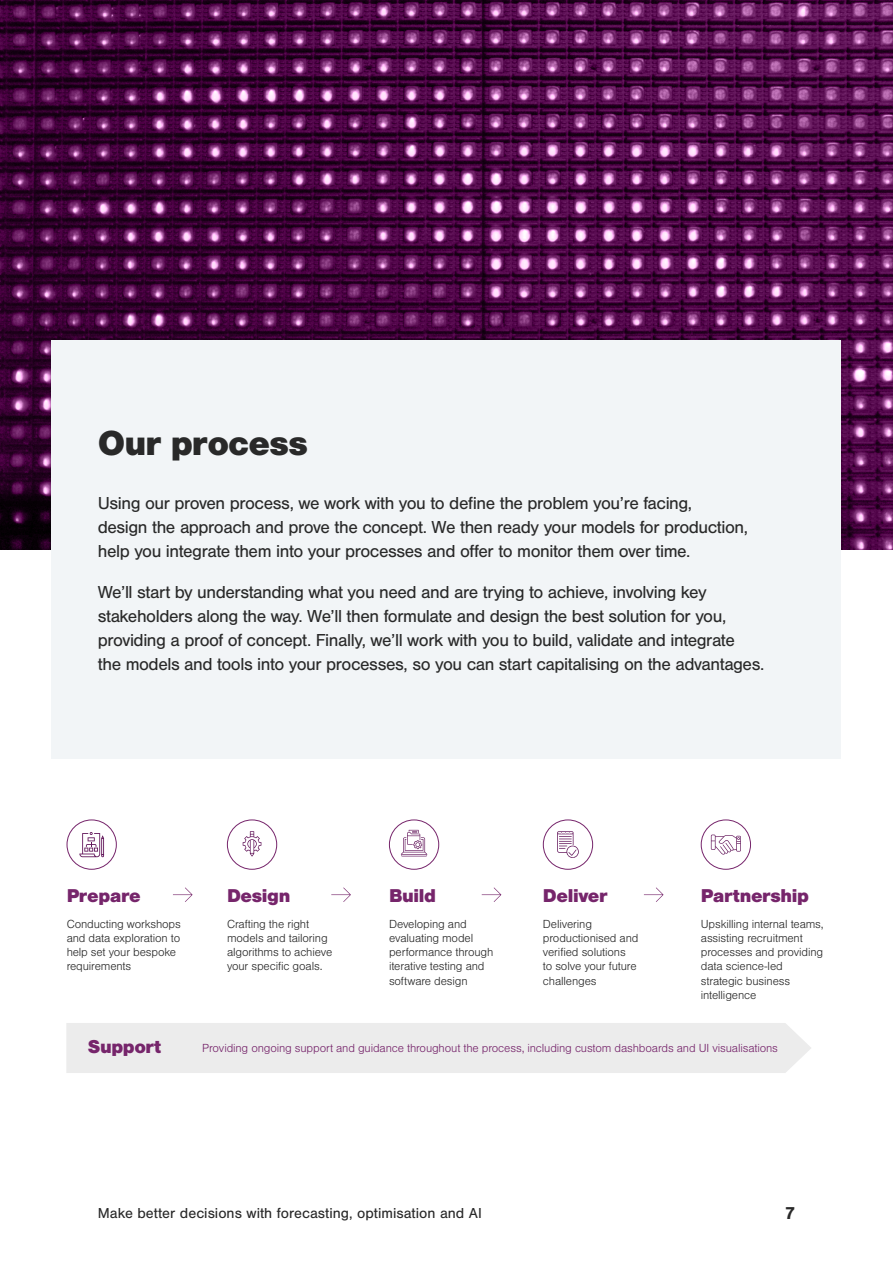
<style>
.page{position:relative;width:893px;height:1263px;background:#fff}
.page>*{position:absolute;margin:0;border:0;box-sizing:border-box;transform-origin:0 0}
.t1{font:900 36px "Nimbus San";letter-spacing:-.025em;color:#292929}
.t2{font:900 19.2px "Nimbus San";letter-spacing:-.02em;color:#76256b}
.t3{font:18px/24px "Nimbus San";letter-spacing:-.025em;color:#292929}
.t4{font:700 18px "Nimbus San";color:#292929}
.t5{font:15px "Nimbus San";color:#292929}
.t6{font:300 12.15px/14.1px "Nimbus San";letter-spacing:-.01em;color:#282828}
.t7{font:300 12.15px "Nimbus San";letter-spacing:-.01em;color:#76256b}
</style>
<div class="page">
<svg style="left:0;top:0;width:893px;height:549px"></svg>
<div style="left:52px;top:340px;width:789px;height:418px;background:#f2f5f7"></div>
<div style="left:701px;top:819px;width:50px;height:51px;border:1px solid #76256b;border-radius:50%"></div>
<div style="left:543px;top:819px;width:50px;height:51px;border:1px solid #76256b;border-radius:50%"></div>
<div style="left:389px;top:819px;width:50px;height:51px;border:1px solid #76256b;border-radius:50%"></div>
<div style="left:227px;top:819px;width:50px;height:51px;border:1px solid #76256b;border-radius:50%"></div>
<div style="left:67px;top:819px;width:50px;height:51px;border:1px solid #76256b;border-radius:50%"></div>
<div style="left:66px;top:1023px;width:745px;height:50px;background:#ececec"></div>
<svg style="left:173px;top:887px;width:20px;height:15px"></svg>
<svg style="left:331px;top:887px;width:20px;height:15px"></svg>
<svg style="left:482px;top:887px;width:19px;height:15px"></svg>
<svg style="left:644px;top:887px;width:20px;height:15px"></svg>
<svg style="left:557px;top:831px;width:22px;height:27px"></svg>
<svg style="left:711px;top:835px;width:30px;height:20px"></svg>
<svg style="left:243px;top:831px;width:18px;height:25px"></svg>
<svg style="left:401px;top:830px;width:26px;height:26px"></svg>
<svg style="left:79px;top:832px;width:25px;height:25px"></svg>
<h1 class="t1" style="left:98px;top:422px;width:212px">Our process</h1>
<p class="t3" style="left:98px;top:492px;width:652px">Using our proven process, we work with you to define the problem you’re facing,<br>design the approach and prove the concept. We then ready your models for production, help you integrate them into your processes and offer to monitor them over time.</p>
<p class="t3" style="left:98px;top:581px;width:668px">We’ll start by understanding what you need and are trying to achieve, involving key stakeholders along the way. We’ll then formulate and design the best solution for you, providing a proof of concept. Finally, we’ll work with you to build, validate and integrate<br>the models and tools into your processes, so you can start capitalising on the advantages.</p>
<p class="t2" style="left:67px;top:884px;width:76px">Prepare</p>
<p class="t2" style="left:227px;top:884px;width:65px">Design</p>
<p class="t2" style="left:389px;top:884px;width:49px">Build</p>
<p class="t2" style="left:543px;top:884px;width:66px">Deliver</p>
<p class="t2" style="left:701px;top:884px;width:110px">Partnership</p>
<p class="t6" style="left:67px;top:917px;width:116px">Conducting workshops and data exploration to help set your bespoke requirements</p>
<p class="t6" style="left:227px;top:917px;width:107px">Crafting the right models and tailoring algorithms to achieve your specific goals.</p>
<p class="t6" style="left:389px;top:917px;width:106px">Developing and evaluating model performance through iterative testing and software design</p>
<p class="t6" style="left:543px;top:917px;width:97px">Delivering productionised and verified solutions<br>to solve your future challenges</p>
<p class="t6" style="left:701px;top:917px;width:124px">Upskilling internal teams, assisting recruitment processes and providing data science-led strategic business intelligence</p>
<p class="t2" style="left:88px;top:1035px;width:75px">Support</p>
<p class="t7" style="left:202px;top:1042px;width:577px">Providing ongoing support and guidance throughout the process, including custom dashboards and UI visualisations</p>
<p class="t5" style="left:98px;top:1205px;width:386px">Make better decisions with forecasting, optimisation and AI</p>
<p class="t4" style="left:785px;top:1203px;width:12px">7</p>
</div>
